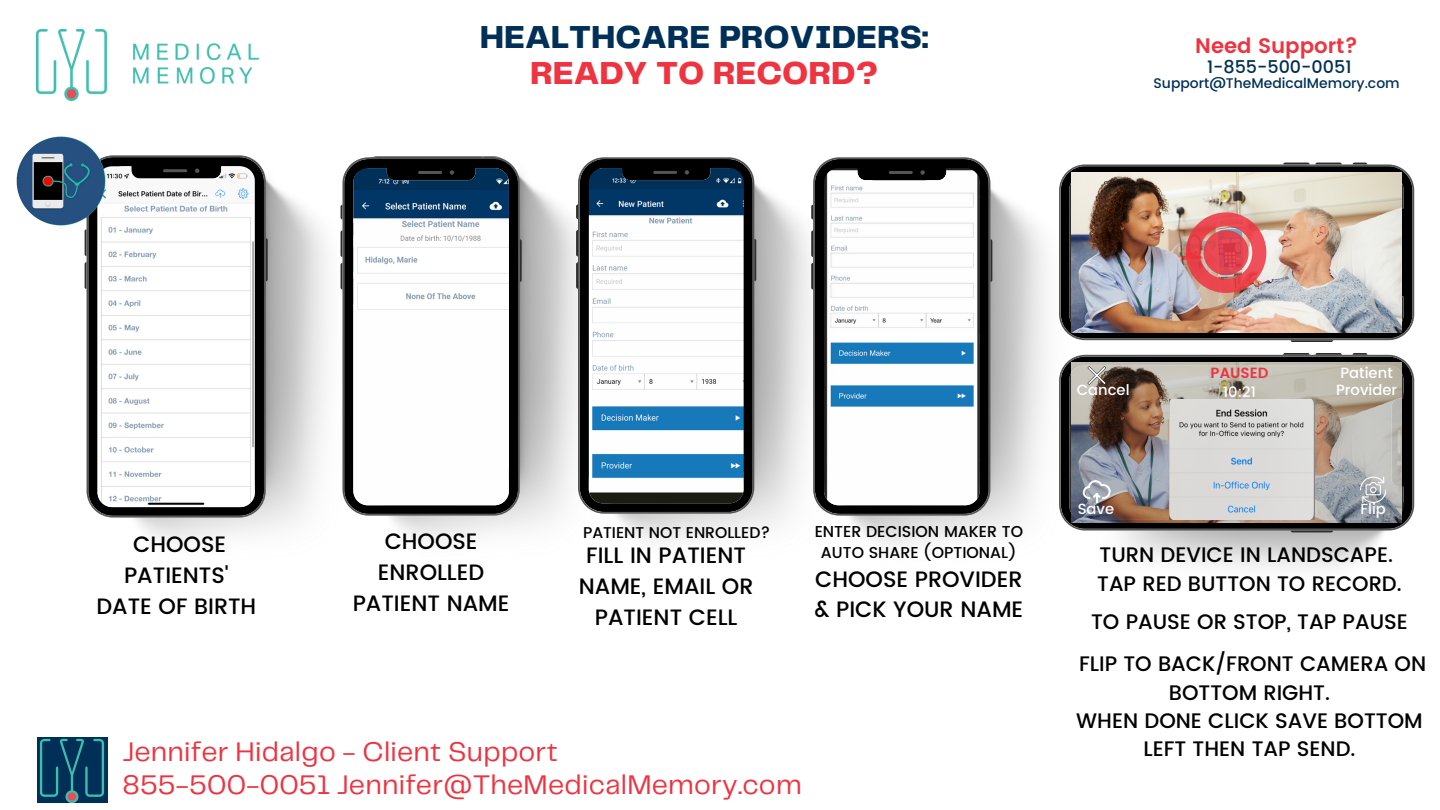
<style>
.page{position:relative;width:1440px;height:810px;background:#fff}
.page>*{position:absolute;margin:0;border:0;box-sizing:border-box;transform-origin:0 0}
.t1{font:800 33px/36.3px "Telegraf";color:#003057;text-align:center}
.t2{font:28px "Telegraf";letter-spacing:.01em;color:#ef3340}
.t3{font:500 22.3px/30.2px "Poppins";color:#000}
.t4{font:500 22.2px/31px "Poppins";color:#000;text-align:center}
.t5{font:500 21px/28.4px "Poppins";color:#000;text-align:center}
.t6{font:600 21px "Poppins";color:#ef3340}
.t7{font:500 17.6px "Poppins";color:#003057}
.t8{font:500 15.8px/21px "Poppins";color:#000;text-align:center}
.t9{font:500 15.6px "Poppins";color:#000}
.t10{font:500 14.8px "Poppins";color:#fff}
.t11{font:600 14.8px "Poppins";color:#ef3340}
.t12{font:500 13.9px "Poppins";color:#003057}
.s1{color:#ef3340}
</style>
<div class="page">
<svg style="left:1353px;top:163px;width:14px;height:1px"></svg>
<svg style="left:1283px;top:163px;width:59px;height:1px"></svg>
<svg style="left:1291px;top:340px;width:42px;height:2px"></svg>
<svg style="left:1072px;top:164px;width:342px;height:176px;background:#393837"></svg>
<img style="left:1072px;top:173px;width:329px;height:159px">
<img style="left:1186px;top:212px;width:80px;height:81px">
<svg style="left:85px;top:229px;width:2px;height:27px"></svg>
<svg style="left:85px;top:262px;width:2px;height:27px"></svg>
<svg style="left:266px;top:238px;width:2px;height:43px"></svg>
<svg style="left:87px;top:155px;width:179px;height:363px"></svg>
<img style="left:16px;top:137px;width:90px;height:89px">
<svg style="left:341px;top:205px;width:1px;height:14px"></svg>
<svg style="left:341px;top:230px;width:1px;height:27px"></svg>
<svg style="left:341px;top:263px;width:1px;height:27px"></svg>
<svg style="left:520px;top:239px;width:2px;height:43px"></svg>
<svg style="left:342px;top:157px;width:178px;height:359px"></svg>
<img style="left:849px;top:168px;width:223px;height:378px">
<svg style="left:990px;top:239px;width:2px;height:43px"></svg>
<svg style="left:830px;top:157px;width:160px;height:359px"></svg>
<img style="left:615px;top:159px;width:222px;height:383px">
<svg style="left:576px;top:204px;width:2px;height:15px"></svg>
<svg style="left:576px;top:230px;width:2px;height:59px"></svg>
<svg style="left:754px;top:239px;width:2px;height:42px"></svg>
<svg style="left:578px;top:157px;width:176px;height:357px"></svg>
<svg style="left:1353px;top:353px;width:14px;height:2px"></svg>
<svg style="left:1283px;top:353px;width:59px;height:2px"></svg>
<svg style="left:1291px;top:531px;width:42px;height:1px"></svg>
<svg style="left:1059px;top:355px;width:355px;height:176px;background:#333"></svg>
<img style="left:1072px;top:363px;width:329px;height:160px">
<img style="left:1170px;top:399px;width:145px;height:121px">
<svg style="left:1083px;top:480px;width:27px;height:23px"></svg>
<svg style="left:1088px;top:366px;width:18px;height:19px"></svg>
<svg style="left:1360px;top:477px;width:26px;height:25px"></svg>
<img style="left:37px;top:29px;width:221px;height:71px">
<img style="left:37px;top:738px;width:70px;height:65px">
<p class="t1" style="left:480px;top:21px;width:451px">HEALTHCARE PROVIDERS:<br><span class="s1">READY TO RECORD?</span></p>
<p class="t6" style="left:1195px;top:34px;width:164px">Need Support?</p>
<p class="t7" style="left:1207px;top:57px;width:146px">1-855-500-0051</p>
<p class="t12" style="left:1154px;top:75px;width:248px">Support@TheMedicalMemory.com</p>
<p class="t4" style="left:124px;top:529px;width:106px">CHOOSE<br>PATIENTS'</p>
<p class="t4" style="left:96px;top:591px;width:161px">DATE OF BIRTH</p>
<p class="t4" style="left:353px;top:525px;width:158px">CHOOSE<br>ENROLLED<br>PATIENT NAME</p>
<p class="t8" style="left:815px;top:521px;width:210px">ENTER DECISION MAKER TO<br>AUTO SHARE (OPTIONAL)</p>
<p class="t9" style="left:583px;top:523px;width:189px">PATIENT NOT ENROLLED?</p>
<p class="t4" style="left:579px;top:540px;width:176px">FILL IN PATIENT<br>NAME, EMAIL OR<br>PATIENT CELL</p>
<p class="t3" style="left:814px;top:564px;width:210px">CHOOSE PROVIDER &amp; PICK YOUR NAME</p>
<p class="t2" style="left:122px;top:739px;width:437px">Jennifer Hidalgo - Client Support</p>
<p class="t2" style="left:122px;top:772px;width:681px">855-500-0051 Jennifer@TheMedicalMemory.com</p>
<p class="t10" style="left:1077px;top:382px;width:54px">Cancel</p>
<p class="t10" style="left:1078px;top:500px;width:38px">Save</p>
<p class="t11" style="left:1211px;top:364px;width:59px">PAUSED</p>
<p class="t10" style="left:1223px;top:384px;width:34px">10:21</p>
<p class="t10" style="left:1341px;top:364px;width:54px">Patient</p>
<p class="t10" style="left:1336px;top:382px;width:63px">Provider</p>
<p class="t10" style="left:1361px;top:500px;width:27px">Flip</p>
<p class="t5" style="left:1100px;top:541px;width:295px">TURN DEVICE IN LANDSCAPE.</p>
<p class="t5" style="left:1097px;top:569px;width:306px">TAP RED BUTTON TO RECORD.</p>
<p class="t5" style="left:1091px;top:607px;width:318px">TO PAUSE OR STOP, TAP PAUSE</p>
<p class="t5" style="left:1079px;top:650px;width:349px">FLIP TO BACK/FRONT CAMERA ON<br>BOTTOM RIGHT.</p>
<p class="t5" style="left:1076px;top:706px;width:348px">WHEN DONE CLICK SAVE BOTTOM<br>LEFT THEN TAP SEND.</p>
</div>
